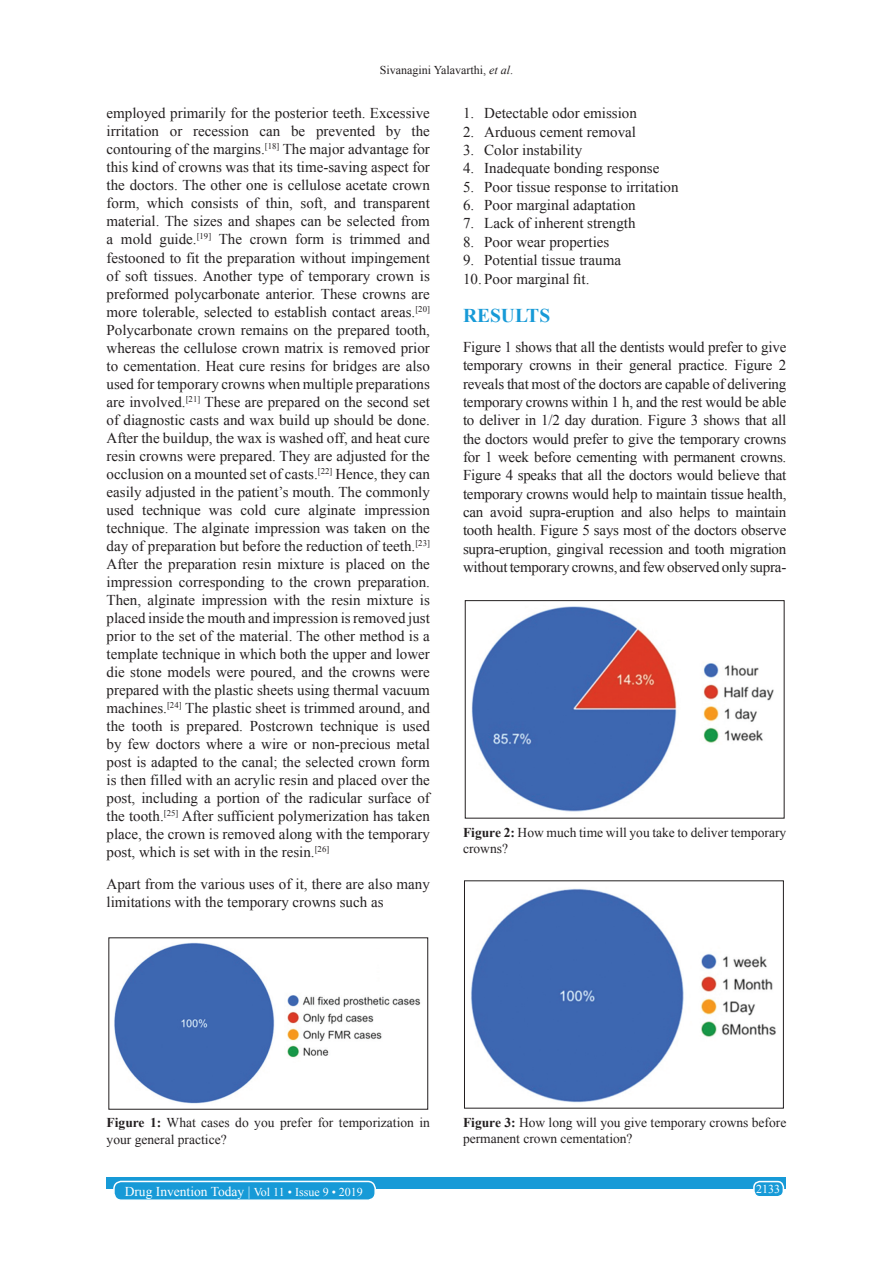
<style>
.page{position:relative;width:893px;height:1263px;background:#fff}
.page>*{position:absolute;margin:0;border:0;box-sizing:border-box;transform-origin:0 0}
.t1{font:700 19.5px "Times New Roman";color:#179ad7}
.TX{font:15px/18px "Times New Roman";letter-spacing:-.005em;color:#231f20;text-align:justify}
.L{font:15px "Times New Roman";color:#231f20}
.TX_No_After_Space{font:15px/18px "Times New Roman";color:#231f20}
.LL{font:15px "Times New Roman";color:#231f20}
.FGC{font:13.5px/16.2px "Times New Roman";color:#231f20}
.RF{font:13.5px "Times New Roman";color:#fff}
.t2{font:12px "Times New Roman";color:#231f20}
.RF-2{font:12px "Times New Roman";color:#fff}
.s1{font-style:italic}
.s2{font-weight:700}
.s3{font-size:12px}
</style>
<div class="page">
<div style="left:106px;top:1177px;width:680px;height:12px;background:#179ad7"></div>
<div style="left:753px;top:1181px;width:30px;height:15px;background:#179ad7;border-radius:6px"></div>
<div style="left:752px;top:1180px;width:31px;height:17px;border:2px solid #fff;border-radius:6px"></div>
<div style="left:114px;top:1181px;width:261px;height:19px;background:#179ad7;border-radius:7px"></div>
<div style="left:113px;top:1180px;width:263px;height:21px;border:2px solid #fff;border-radius:7px"></div>
<img style="left:114px;top:942px;width:307px;height:162px">
<img style="left:471px;top:606px;width:303px;height:206px">
<div style="left:465px;top:600px;width:319px;height:218px;border:1px solid #231f20"></div>
<img style="left:471px;top:888px;width:305px;height:215px">
<p class="t2" style="left:379px;top:62px;width:135px">Sivanagini Yalavarthi, <span class="s1">et al</span>.</p>
<p class="TX" style="left:106px;top:104px;width:325px">employed primarily for the posterior teeth. Excessive irritation or recession can be prevented by the contouring of the margins.<sup>[18]</sup> The major advantage for this kind of crowns was that its time-saving aspect for the doctors. The other one is cellulose acetate crown form, which consists of thin, soft, and transparent material. The sizes and shapes can be selected from a mold guide.<sup>[19]</sup> The crown form is trimmed and festooned to fit the preparation without impingement of soft tissues. Another type of temporary crown is preformed polycarbonate anterior. These crowns are more tolerable, selected to establish contact areas.<sup>[20] </sup>Polycarbonate crown remains on the prepared tooth, whereas the cellulose crown matrix is removed prior to cementation. Heat cure resins for bridges are also used for temporary crowns when multiple preparations are involved.<sup>[21]</sup> These are prepared on the second set of diagnostic casts and wax build up should be done.<br>After the buildup, the wax is washed off, and heat cure resin crowns were prepared. They are adjusted for the occlusion on a mounted set of casts.<sup>[22]</sup> Hence, they can easily adjusted in the patient’s mouth. The commonly used technique was cold cure alginate impression technique. The alginate impression was taken on the day of preparation but before the reduction of teeth.<sup>[23] </sup>After the preparation resin mixture is placed on the impression corresponding to the crown preparation.<br>Then, alginate impression with the resin mixture is placed inside the mouth and impression is removed just prior to the set of the material. The other method is a template technique in which both the upper and lower die stone models were poured, and the crowns were prepared with the plastic sheets using thermal vacuum machines.<sup>[24]</sup> The plastic sheet is trimmed around, and the tooth is prepared. Postcrown technique is used by few doctors where a wire or non-precious metal post is adapted to the canal; the selected crown form is then filled with an acrylic resin and placed over the post, including a portion of the radicular surface of the tooth.<sup>[25]</sup> After sufficient polymerization has taken place, the crown is removed along with the temporary post, which is set with in the resin.<sup>[26]</sup></p>
<p class="TX_No_After_Space" style="left:106px;top:874px;width:325px">Apart from the various uses of it, there are also many limitations with the temporary crowns such as</p>
<p class="L" style="left:463px;top:103px;width:175px">1. Detectable odor emission</p>
<p class="L" style="left:463px;top:121px;width:174px">2. Arduous cement removal</p>
<p class="L" style="left:463px;top:139px;width:121px">3. Color instability</p>
<p class="L" style="left:463px;top:158px;width:198px">4. Inadequate bonding response</p>
<p class="L" style="left:463px;top:176px;width:217px">5. Poor tissue response to irritation</p>
<p class="L" style="left:463px;top:194px;width:174px">6. Poor marginal adaptation</p>
<p class="L" style="left:463px;top:213px;width:174px">7. Lack of inherent strength</p>
<p class="L" style="left:463px;top:231px;width:148px">8. Poor wear properties</p>
<p class="L" style="left:463px;top:249px;width:159px">9. Potential tissue trauma</p>
<p class="LL" style="left:463px;top:268px;width:128px">10. Poor marginal fit.</p>
<h1 class="t1" style="left:463px;top:301px;width:89px">RESULTS</h1>
<p class="TX" style="left:463px;top:337px;width:325px">Figure 1 shows that all the dentists would prefer to give temporary crowns in their general practice. Figure 2 reveals that most of the doctors are capable of delivering temporary crowns within 1 h, and the rest would be able to deliver in 1/2 day duration. Figure 3 shows that all the doctors would prefer to give the temporary crowns for 1 week before cementing with permanent crowns.<br>Figure 4 speaks that all the doctors would believe that temporary crowns would help to maintain tissue health, can avoid supra-eruption and also helps to maintain tooth health. Figure 5 says most of the doctors observe supra-eruption, gingival recession and tooth migration without temporary crowns, and few observed only supra-</p>
<p class="FGC" style="left:463px;top:823px;width:325px"><span class="s2">Figure 2:</span> How much time will you take to deliver temporary crowns?</p>
<p class="FGC" style="left:106px;top:1114px;width:325px"><span class="s2">Figure 1:</span> What cases do you prefer for temporization in your general practice?</p>
<p class="FGC" style="left:463px;top:1113px;width:325px"><span class="s2">Figure 3:</span> How long will you give temporary crowns before permanent crown cementation?</p>
<p class="RF" style="left:125px;top:1181px;width:240px">Drug Invention Today | <span class="s3">Vol 11 • Issue 9 • 2019</span></p>
<p class="RF-2" style="left:755px;top:1180px;width:25px">2133</p>
</div>
